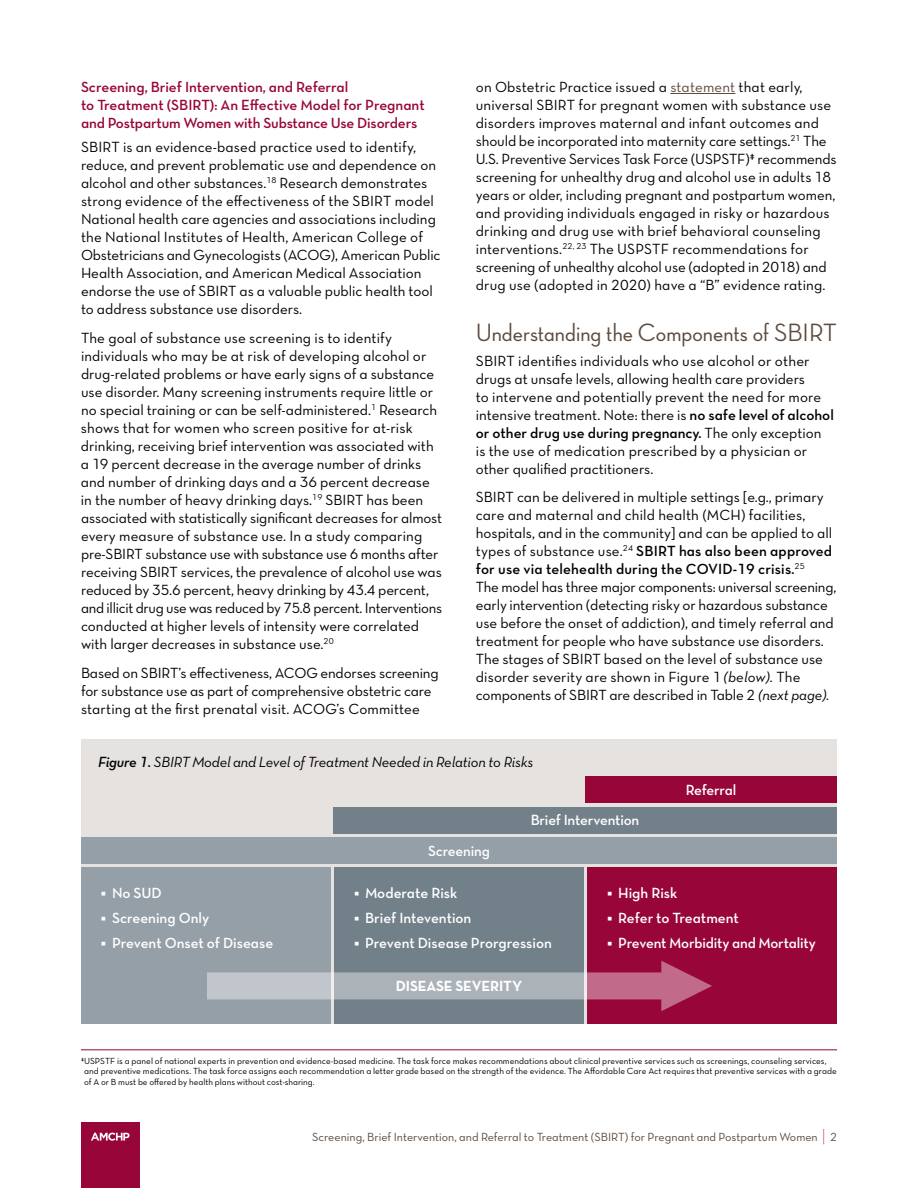
<style>
.page{position:relative;width:918px;height:1188px;background:#fff}
.page>*{position:absolute;margin:0;border:0;box-sizing:border-box;transform-origin:0 0}
.t1{font:25.5px "Neutra Disp Medium Alt";letter-spacing:.005em;color:#5d4b3f}
.t2{font:15px/18px "Neutra Text TF Book Alt";color:#000}
.t3{font:15px "Neutra Text TF Demi Alt";letter-spacing:-.005em;color:#fff}
.t4{font:15px/18px "Neutra Text TF Demi Alt";letter-spacing:.01em;color:#000}
.t5{font:15px/18px "Neutra Text TF Demi Alt";letter-spacing:-.005em;color:#980539}
.t6{font:15px "Neutra Text TF Book Italic Alt";letter-spacing:-.01em;color:#000}
.t7{font:15px "Neutra Text TF Bold Alt";letter-spacing:-.01em;color:#fff}
.t8{font:12px "Neutra Text TF Book Alt";color:#5d4b3f}
.t9{font:9px/10.8px "Neutra Text TF Book Alt";letter-spacing:.005em;color:#000}
.s1{font-family:"Neutra Text TF Demi Italic Alt"}
.s2{color:#5d4b3f}
.s3{font-family:"Neutra Text TF Demi Alt"}
.s4{font-family:"Neutra Text TF Book Alt"}
.s5{font-family:"Neutra Text TF Book Italic Alt"}
.s6{font-family:"Neutra Text TF Light Alt";font-size:18px;color:#980539}
</style>
<div class="page">
<div style="left:81px;top:739px;width:756px;height:285px;background:#e6e2df"></div>
<div style="left:81px;top:1123px;width:58px;height:65px;background:#980539"></div>
<svg style="left:91px;top:1133px;width:39px;height:8px"></svg>
<hr style="left:81px;top:1050px;width:756px;height:1px;background:#980539">
<hr style="left:670px;top:93px;width:65px;height:1px;background:#5d4b3f">
<div style="left:585px;top:776px;width:252px;height:27px;background:#980539"></div>
<div style="left:333px;top:807px;width:504px;height:27px;background:#72808a"></div>
<div style="left:81px;top:837px;width:756px;height:27px;background:#959fa8"></div>
<div style="left:81px;top:867px;width:250px;height:157px;background:#959fa8"></div>
<div style="left:334px;top:867px;width:250px;height:157px;background:#72808a"></div>
<div style="left:587px;top:867px;width:250px;height:157px;background:#980539"></div>
<svg style="left:207px;top:961px;width:505px;height:50px"></svg>
<p class="t5" style="left:81px;top:77px;width:345px">Screening, Brief Intervention, and Referral<br>to Treatment (SBIRT): An Effective Model for Pregnant and Postpartum Women with Substance Use Disorders</p>
<p class="t2" style="left:81px;top:138px;width:361px">SBIRT is an evidence-based practice used to identify, reduce, and prevent problematic use and dependence on alcohol and other substances.<sup>18</sup> Research demonstrates strong evidence of the effectiveness of the SBIRT model National health care agencies and associations including the National Institutes of Health, American College of Obstetricians and Gynecologists (ACOG), American Public Health Association, and American Medical Association endorse the use of SBIRT as a valuable public health tool to address substance use disorders.</p>
<p class="t2" style="left:81px;top:329px;width:363px">The goal of substance use screening is to identify individuals who may be at risk of developing alcohol or drug-related problems or have early signs of a substance use disorder. Many screening instruments require little or no special training or can be self-administered.<sup>1</sup> Research shows that for women who screen positive for at-risk drinking, receiving brief intervention was associated with a 19 percent decrease in the average number of drinks and number of drinking days and a 36 percent decrease in the number of heavy drinking days.<sup>19</sup> SBIRT has been associated with statistically significant decreases for almost every measure of substance use. In a study comparing pre-SBIRT substance use with substance use 6 months after receiving SBIRT services, the prevalence of alcohol use was reduced by 35.6 percent, heavy drinking by 43.4 percent, and illicit drug use was reduced by 75.8 percent. Interventions conducted at higher levels of intensity were correlated with larger decreases in substance use.<sup>20</sup></p>
<p class="t2" style="left:81px;top:663px;width:359px">Based on SBIRT’s effectiveness, ACOG endorses screening for substance use as part of comprehensive obstetric care starting at the first prenatal visit. ACOG’s Committee</p>
<p class="t6" style="left:98px;top:753px;width:437px"><span class="s1">Figure 1.</span> SBIRT Model and Level of Treatment Needed in Relation to Risks</p>
<p class="t2" style="left:476px;top:77px;width:362px">on Obstetric Practice issued a <span class="s2">statement</span> that early, universal SBIRT for pregnant women with substance use disorders improves maternal and infant outcomes and should be incorporated into maternity care settings.<sup>21</sup> The U.S. Preventive Services Task Force (USPSTF)‡ recommends screening for unhealthy drug and alcohol use in adults 18 years or older, including pregnant and postpartum women, and providing individuals engaged in risky or hazardous drinking and drug use with brief behavioral counseling interventions.<sup>22,</sup> <sup>23</sup> The USPSTF recommendations for screening of unhealthy alcohol use (adopted in 2018) and drug use (adopted in 2020) have a “B” evidence rating.</p>
<h1 class="t1" style="left:476px;top:318px;width:362px">Understanding the Components of SBIRT</h1>
<p class="t2" style="left:476px;top:351px;width:360px">SBIRT identifies individuals who use alcohol or other drugs at unsafe levels, allowing health care providers<br>to intervene and potentially prevent the need for more intensive treatment. Note: there is <span class="s3">no safe level of alcohol</span></p>
<p class="t4" style="left:476px;top:423px;width:347px">or other drug use during pregnancy. <span class="s4">The only exception</span></p>
<p class="t2" style="left:476px;top:441px;width:333px">is the use of medication prescribed by a physician or other qualified practitioners.</p>
<p class="t2" style="left:476px;top:488px;width:358px">SBIRT can be delivered in multiple settings [e.g., primary care and maternal and child health (MCH) facilities, hospitals, and in the community] and can be applied to all</p>
<p class="t4" style="left:476px;top:542px;width:358px"><span class="s4">types of substance use.</span><sup>24</sup> SBIRT has also been approved for use via telehealth during the COVID-19 crisis.<sup>25</sup></p>
<p class="t2" style="left:476px;top:578px;width:362px">The model has three major components: universal screening, early intervention (detecting risky or hazardous substance use before the onset of addiction), and timely referral and treatment for people who have substance use disorders.<br>The stages of SBIRT based on the level of substance use disorder severity are shown in Figure 1 <span class="s5">(below).</span> The components of SBIRT are described in Table 2 <span class="s5">(next page).</span></p>
<p class="t3" style="left:101px;top:884px;width:62px">■ No SUD</p>
<p class="t3" style="left:101px;top:909px;width:109px">■ Screening Only</p>
<p class="t3" style="left:101px;top:933px;width:173px">■ Prevent Onset of Disease</p>
<p class="t3" style="left:428px;top:842px;width:63px">Screening</p>
<p class="t3" style="left:531px;top:811px;width:110px">Brief Intervention</p>
<p class="t3" style="left:686px;top:781px;width:52px">Referral</p>
<p class="t3" style="left:354px;top:884px;width:104px">■ Moderate Risk</p>
<p class="t3" style="left:354px;top:909px;width:119px">■ Brief Intevention</p>
<p class="t3" style="left:354px;top:933px;width:199px">■ Prevent Disease Prorgression</p>
<p class="t7" style="left:396px;top:977px;width:128px">DISEASE SEVERITY</p>
<p class="t3" style="left:608px;top:884px;width:71px">■ High Risk</p>
<p class="t3" style="left:608px;top:909px;width:133px">■ Refer to Treatment</p>
<p class="t3" style="left:608px;top:933px;width:210px">■ Prevent Morbidity and Mortality</p>
<p class="t9" style="left:84px;top:1055px;width:754px;text-indent:-3px">‡USPSTF is a panel of national experts in prevention and evidence-based medicine. The task force makes recommendations about clinical preventive services such as screenings, counseling services, and preventive medications. The task force assigns each recommendation a letter grade based on the strength of the evidence. The Affordable Care Act requires that preventive services with a grade of A or B must be offered by health plans without cost-sharing.</p>
<p class="t8" style="left:312px;top:1129px;width:526px">Screening, Brief Intervention, and Referral to Treatment (SBIRT) for Pregnant and Postpartum Women <span class="s6">|</span> 2</p>
</div>
